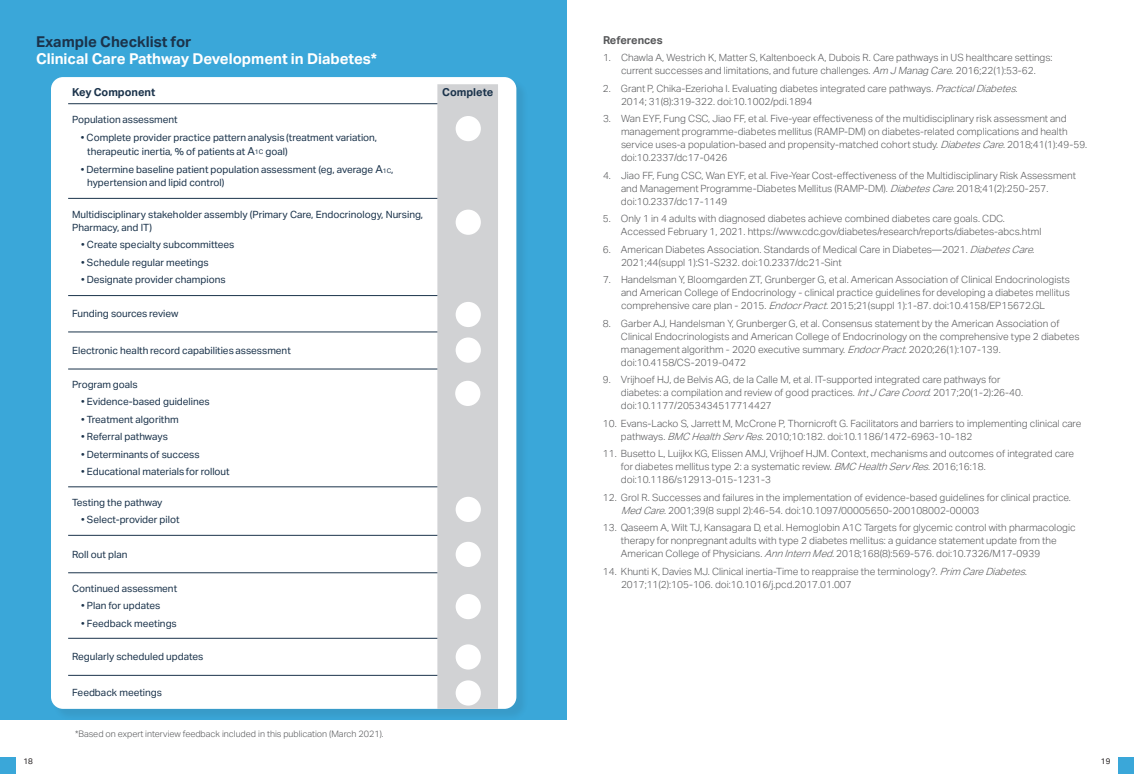
<style>
.page{position:relative;width:1134px;height:774px;background:#fff}
.page>*{position:absolute;margin:0;border:0;box-sizing:border-box;transform-origin:0 0}
.t1{font:700 15px "Invention JP";color:#fff}
.t2{font:700 15px "Invention JP";color:#1b334b}
.t3{font:700 11px "Invention JP";color:#1b334b}
.t4{font:700 11px "Invention JP";color:#57585a}
.t5{font:300 10px/13px "Invention JP";color:#57585a}
.t6{font:10px/13px "Invention JP";color:#1b334b}
.t7{font:300 9px "Invention JP";color:#57585a}
.t8{font:8px "Invention JP";color:#231f20}
.s1{font-size:11px}
.s2{font-size:6.4px}
.s3{font-style:italic}
</style>
<div class="page">
<div style="left:0;top:758px;width:16px;height:16px;background:#3aa7d9"></div>
<div style="left:1118px;top:758px;width:16px;height:16px;background:#3aa7d9"></div>
<div style="left:0;top:0;width:567px;height:720px;background:#3aa7d9"></div>
<div style="left:52px;top:79px;width:477px;height:643px;background:#231f20;opacity:.09"></div>
<div style="left:51px;top:77px;width:465px;height:632px;background:#fff;border-radius:12px"></div>
<div style="left:437px;top:84px;width:61px;height:625px;background:#d1d2d4"></div>
<hr style="left:68px;top:103px;width:369px;height:1px;background:#1b334b">
<hr style="left:68px;top:198px;width:369px;height:1px;background:#1b334b">
<hr style="left:68px;top:295px;width:369px;height:1px;background:#1b334b">
<hr style="left:68px;top:331px;width:369px;height:1px;background:#1b334b">
<hr style="left:68px;top:369px;width:369px;height:1px;background:#1b334b">
<hr style="left:68px;top:486px;width:369px;height:1px;background:#1b334b">
<hr style="left:68px;top:535px;width:369px;height:1px;background:#1b334b">
<hr style="left:68px;top:572px;width:369px;height:1px;background:#1b334b">
<hr style="left:68px;top:638px;width:369px;height:1px;background:#1b334b">
<hr style="left:68px;top:675px;width:369px;height:1px;background:#1b334b">
<div style="left:456px;top:680px;width:25px;height:26px;background:#fff;border-radius:50%"></div>
<div style="left:456px;top:542px;width:25px;height:25px;background:#fff;border-radius:50%"></div>
<div style="left:456px;top:594px;width:25px;height:25px;background:#fff;border-radius:50%"></div>
<div style="left:456px;top:497px;width:25px;height:25px;background:#fff;border-radius:50%"></div>
<div style="left:455px;top:381px;width:25px;height:25px;background:#fff;border-radius:50%"></div>
<div style="left:456px;top:338px;width:25px;height:25px;background:#fff;border-radius:50%"></div>
<div style="left:456px;top:302px;width:25px;height:25px;background:#fff;border-radius:50%"></div>
<div style="left:456px;top:644px;width:25px;height:26px;background:#fff;border-radius:50%"></div>
<div style="left:456px;top:210px;width:25px;height:25px;background:#fff;border-radius:50%"></div>
<div style="left:456px;top:116px;width:25px;height:25px;background:#fff;border-radius:50%"></div>
<h1 class="t2" style="left:36px;top:31px;width:157px">Example Checklist for</h1>
<h1 class="t1" style="left:36px;top:48px;width:343px">Clinical Care Pathway Development in Diabetes*</h1>
<p class="t3" style="left:72px;top:85px;width:85px">Key Component</p>
<p class="t3" style="left:442px;top:85px;width:53px">Complete</p>
<p class="t6" style="left:72px;top:113px;width:107px">Population assessment</p>
<p class="t6" style="left:87px;top:130px;width:291px;line-height:14px;text-indent:-6px">• Complete provider practice pattern analysis (treatment variation, therapeutic inertia, % of patients at <span class="s1">A</span><span class="s2">1C</span> goal)</p>
<p class="t6" style="left:87px;top:163px;width:308px;text-indent:-6px">• Determine baseline patient population assessment (eg, average <span class="s1">A</span><span class="s2">1C</span>, hypertension and lipid control)</p>
<p class="t6" style="left:72px;top:207px;width:352px">Multidisciplinary stakeholder assembly (Primary Care, Endocrinology, Nursing,<br>Pharmacy, and IT)</p>
<p class="t6" style="left:81px;top:238px;width:155px">• Create specialty subcommittees</p>
<p class="t6" style="left:81px;top:255px;width:129px">• Schedule regular meetings</p>
<p class="t6" style="left:81px;top:273px;width:146px">• Designate provider champions</p>
<p class="t6" style="left:72px;top:307px;width:108px">Funding sources review</p>
<p class="t6" style="left:72px;top:343px;width:220px">Electronic health record capabilities assessment</p>
<p class="t6" style="left:72px;top:377px;width:67px">Program goals</p>
<p class="t6" style="left:81px;top:395px;width:130px">• Evidence-based guidelines</p>
<p class="t6" style="left:81px;top:412px;width:99px">• Treatment algorithm</p>
<p class="t6" style="left:81px;top:430px;width:88px">• Referral pathways</p>
<p class="t6" style="left:81px;top:447px;width:120px">• Determinants of success</p>
<p class="t6" style="left:81px;top:465px;width:150px">• Educational materials for rollout</p>
<p class="t6" style="left:72px;top:495px;width:92px">Testing the pathway</p>
<p class="t6" style="left:81px;top:513px;width:100px">• Select-provider pilot</p>
<p class="t6" style="left:72px;top:547px;width:57px">Roll out plan</p>
<p class="t6" style="left:72px;top:581px;width:107px">Continued assessment</p>
<p class="t6" style="left:81px;top:599px;width:81px">• Plan for updates</p>
<p class="t6" style="left:81px;top:616px;width:97px">• Feedback meetings</p>
<p class="t6" style="left:72px;top:650px;width:133px">Regularly scheduled updates</p>
<p class="t6" style="left:72px;top:685px;width:91px">Feedback meetings</p>
<p class="t7" style="left:75px;top:728px;width:310px">*Based on expert interview feedback included in this publication (March 2021).</p>
<p class="t4" style="left:603px;top:32px;width:61px">References</p>
<p class="t5" style="left:603px;top:51px;width:451px;text-align:center">1. Chawla A, Westrich K, Matter S, Kaltenboeck A, Dubois R. Care pathways in US healthcare settings: current successes and limitations, and future challenges. <span class="s3">Am J Manag Care</span>. 2016;22(1):53-62.</p>
<p class="t5" style="left:621px;top:81px;width:400px;text-indent:-18px">2. Grant P, Chika-Ezerioha I. Evaluating diabetes integrated care pathways. <span class="s3">PracticalDiabetes</span>.<br>2014; 31(8):319-322. doi:10.1002/pdi.1894</p>
<p class="t5" style="left:621px;top:112px;width:468px;text-indent:-18px">3. Wan EYF, Fung CSC, Jiao FF, et al. Five-year effectiveness of the multidisciplinary risk assessment and management programme-diabetes mellitus (RAMP-DM) on diabetes-related complications and health service uses-a population-based and propensity-matched cohort study. <span class="s3">DiabetesCare</span>. 2018;41(1):49-59. doi:10.2337/dc17-0426</p>
<p class="t5" style="left:621px;top:168px;width:457px;text-indent:-18px">4. Jiao FF, Fung CSC, Wan EYF, et al. Five-Year Cost-effectiveness of the Multidisciplinary Risk Assessment and Management Programme-Diabetes Mellitus (RAMP-DM). <span class="s3">DiabetesCare.</span>2018;41(2):250-257. doi:10.2337/dc17-1149</p>
<p class="t5" style="left:621px;top:212px;width:422px;text-indent:-18px">5. Only 1 in 4 adults with diagnosed diabetes achieve combined diabetes care goals. CDC.<br>Accessed February 1, 2021. https://www.cdc.gov/diabetes/research/reports/diabetes-abcs.html</p>
<p class="t5" style="left:621px;top:242px;width:419px;text-indent:-18px">6. American Diabetes Association. Standards of Medical Care in Diabetes—2021. <span class="s3">DiabetesCare.<br></span>2021;44(suppl 1):S1-S232. doi:10.2337/dc21-Sint</p>
<p class="t5" style="left:621px;top:273px;width:451px;text-align:justify;text-indent:-18px">7. Handelsman Y, Bloomgarden ZT, Grunberger G, et al. American Association of Clinical Endocrinologists and American College of Endocrinology - clinical practice guidelines for developing a diabetes mellitus comprehensive care plan - 2015. <span class="s3">EndocrPract.</span>2015;21(suppl 1):1-87. doi:10.4158/EP15672.GL</p>
<p class="t5" style="left:621px;top:316px;width:460px;text-indent:-18px">8. Garber AJ, Handelsman Y, Grunberger G, et al. Consensus statement by the American Association of Clinical Endocrinologists and American College of Endocrinology on the comprehensive type 2 diabetes management algorithm - 2020 executive summary. <span class="s3">EndocrPract</span>. 2020;26(1):107-139. doi:10.4158/CS-2019-0472</p>
<p class="t5" style="left:621px;top:373px;width:404px;text-indent:-18px">9. Vrijhoef HJ, de Belvis AG, de la Calle M, et al. IT-supported integrated care pathways for diabetes: a compilation and review of good practices. <span class="s3">IntJCareCoord</span>. 2017;20(1-2):26-40. doi:10.1177/2053434517714427</p>
<p class="t5" style="left:621px;top:416px;width:462px;text-indent:-18px">10. Evans-Lacko S, Jarrett M, McCrone P, Thornicroft G. Facilitators and barriers to implementing clinical care pathways. <span class="s3">BMC HealthServRes</span>. 2010;10:182. doi:10.1186/1472-6963-10-182</p>
<p class="t5" style="left:621px;top:447px;width:455px;text-indent:-18px">11. Busetto L, Luijkx KG, Elissen AMJ, Vrijhoef HJM. Context, mechanisms and outcomes of integrated care for diabetes mellitus type 2: a systematic review. <span class="s3">BMC HealthServRes</span>. 2016;16:18. doi:10.1186/s12913-015-1231-3</p>
<p class="t5" style="left:621px;top:490px;width:451px;text-indent:-18px">12. Grol R. Successes and failures in the implementation of evidence-based guidelines for clinical practice.<br><span class="s3">MedCare</span>. 2001;39(8 suppl 2):46-54. doi:10.1097/00005650-200108002-00003</p>
<p class="t5" style="left:621px;top:521px;width:456px;text-indent:-18px">13. Qaseem A, Wilt TJ, Kansagara D, et al. Hemoglobin A1C Targets for glycemic control with pharmacologic therapy for nonpregnant adults with type 2 diabetes mellitus: a guidance statement update from the<br>American College of Physicians. <span class="s3">AnnInternMed.</span>2018;168(8):569-576. doi:10.7326/M17-0939</p>
<p class="t5" style="left:621px;top:564px;width:411px;text-indent:-18px">14. Khunti K, Davies MJ. Clinical inertia-Time to reappraise the terminology?. <span class="s3">Prim CareDiabetes.<br></span>2017;11(2):105-106. doi:10.1016/j.pcd.2017.01.007</p>
<p class="t8" style="left:24px;top:755px;width:11px">18</p>
<p class="t8" style="left:1101px;top:755px;width:11px">19</p>
</div>
